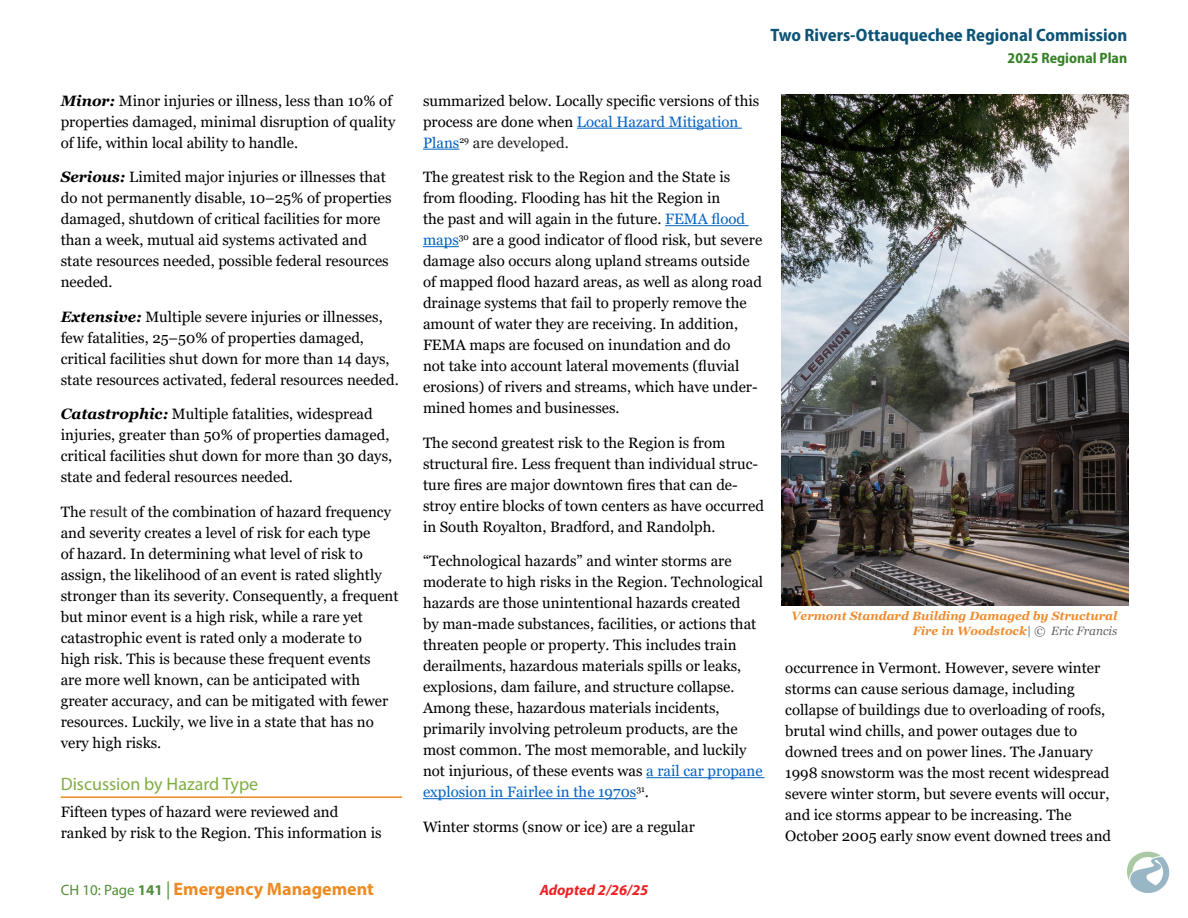
<style>
.page{position:relative;width:1188px;height:918px;background:#fff}
.page>*{position:absolute;margin:0;border:0;box-sizing:border-box;transform-origin:0 0}
.t1{font:18px "Myriad Variable Concept";color:#0d5377}
.t2{font:700 18px "Myriad Pro";color:#ed8b22}
.Header_3{font:18px "Myriad Pro";color:#80ad41}
.Body{font:15px/21px "Georgia";color:#000}
.t3{font:15px "Myriad Variable Concept";color:#368027}
.t4{font:italic 700 15px "Myriad Pro";color:#ed2124}
.t5{font:italic 700 12px/14.4px "Georgia";color:#ef8b2d;text-align:right}
.s1{font-weight:700;font-style:italic}
.s2{color:#221e1f}
.s3{color:#0563c1}
.s4{font-weight:400;color:#636466}
.s5{font-weight:400;font-size:15px;color:#508f37}
.s6{font-size:15px;color:#508f37}
.s7{font-weight:400;color:#508f37}
</style>
<div class="page">
<img style="left:1128px;top:851px;width:41px;height:41px">
<hr style="left:61px;top:796px;width:341px;height:2px;background:#ed8b22">
<hr style="left:577px;top:128px;width:165px;height:1px;background:#0563c1">
<hr style="left:423px;top:149px;width:36px;height:1px;background:#0563c1">
<hr style="left:665px;top:225px;width:84px;height:1px;background:#0563c1">
<hr style="left:423px;top:246px;width:36px;height:1px;background:#0563c1">
<hr style="left:646px;top:777px;width:119px;height:1px;background:#0563c1">
<hr style="left:423px;top:798px;width:213px;height:1px;background:#0563c1">
<img style="left:781px;top:94px;width:347px;height:511px">
<p class="Body" style="left:61px;top:90px;width:336px"><span class="s1">Minor:</span> Minor injuries or illness, less than 10% of properties damaged, minimal disruption of quality of life, within local ability to handle.</p>
<p class="Body" style="left:61px;top:167px;width:332px"><span class="s1">Serious:</span> Limited major injuries or illnesses that do not permanently disable, 10–25% of properties damaged, shutdown of critical facilities for more than a week, mutual aid systems activated and state resources needed, possible federal resources needed.</p>
<p class="Body" style="left:61px;top:306px;width:340px"><span class="s1">Extensive:</span> Multiple severe injuries or illnesses, few fatalities, 25–50% of properties damaged, critical facilities shut down for more than 14 days, state resources activated, federal resources needed.</p>
<p class="Body" style="left:61px;top:404px;width:333px"><span class="s1">Catastrophic:</span> Multiple fatalities, widespread injuries, greater than 50% of properties damaged, critical facilities shut down for more than 30 days, state and federal resources needed.</p>
<p class="Body" style="left:61px;top:501px;width:339px">The <span class="s2">result</span> of the combination of hazard frequency and severity creates a level of risk for each type<br>of hazard. In determining what level of risk to assign, the likelihood of an event is rated slightly stronger than its severity. Consequently, a frequent but minor event is a high risk, while a rare yet catastrophic event is rated only a moderate to<br>high risk. This is because these frequent events<br>are more well known, can be anticipated with greater accuracy, and can be mitigated with fewer resources. Luckily, we live in a state that has no very high risks.</p>
<p class="Header_3" style="left:61px;top:773px;width:199px">Discussion by Hazard Type</p>
<p class="Body" style="left:61px;top:802px;width:322px">Fifteen types of hazard were reviewed and ranked by risk to the Region. This information is</p>
<p class="t1" style="left:771px;top:24px;width:358px">Two Rivers-Ottauquechee Regional Commission</p>
<p class="t3" style="left:1008px;top:49px;width:121px">2025 Regional Plan</p>
<p class="Body" style="left:423px;top:90px;width:338px">summarized below. Locally specific versions of this process are done when <span class="s3">Local Hazard Mitigation<br>Plans</span><sup>29</sup> <span class="s2">are developed.</span></p>
<p class="Body" style="left:423px;top:167px;width:341px">The greatest risk to the Region and the State is from flooding. Flooding has hit the Region in<br>the past and will again in the future. <span class="s3">FEMA flood maps</span><sup>30</sup> are a good indicator of flood risk, but severe damage also occurs along upland streams outside of mapped flood hazard areas, as well as along road drainage systems that fail to properly remove the amount of water they are receiving. In addition, FEMA maps are focused on inundation and do<br>not take into account lateral movements (fluvial erosions) of rivers and streams, which have under&shy;mined homes and businesses.</p>
<p class="Body" style="left:423px;top:432px;width:342px">The second greatest risk to the Region is from structural fire. Less frequent than individual struc&shy;ture fires are major downtown fires that can de&shy;stroy entire blocks of town centers as have occurred in South Royalton, Bradford, and Randolph.</p>
<p class="Body" style="left:423px;top:551px;width:342px">“Technological hazards” and winter storms are moderate to high risks in the Region. Technological hazards are those unintentional hazards created<br>by man-made substances, facilities, or actions that threaten people or property. This includes train derailments, hazardous materials spills or leaks, explosions, dam failure, and structure collapse.<br>Among these, hazardous materials incidents, primarily involving petroleum products, are the most common. The most memorable, and luckily not injurious, of these events was <span class="s3">a rail car propane explosion in Fairlee in the 1970s</span><sup>31</sup>.</p>
<p class="Body" style="left:423px;top:816px;width:273px">Winter storms (snow or ice) are a regular</p>
<p class="t5" style="left:792px;top:609px;width:327px">Vermont Standard Building Damaged by Structural<br>Fire in Woodstock<span class="s4">| © Eric Francis</span></p>
<p class="Body" style="left:785px;top:657px;width:327px">occurrence in Vermont. However, severe winter storms can cause serious damage, including collapse of buildings due to overloading of roofs, brutal wind chills, and power outages due to downed trees and on power lines. The January 1998 snowstorm was the most recent widespread severe winter storm, but severe events will occur, and ice storms appear to be increasing. The October 2005 early snow event downed trees and</p>
<p class="t2" style="left:61px;top:878px;width:315px"><span class="s5">CH 10: Page</span> <span class="s6">141</span> <span class="s7">|</span> Emergency Management</p>
<p class="t4" style="left:540px;top:881px;width:110px">Adopted 2/26/25</p>
</div>
